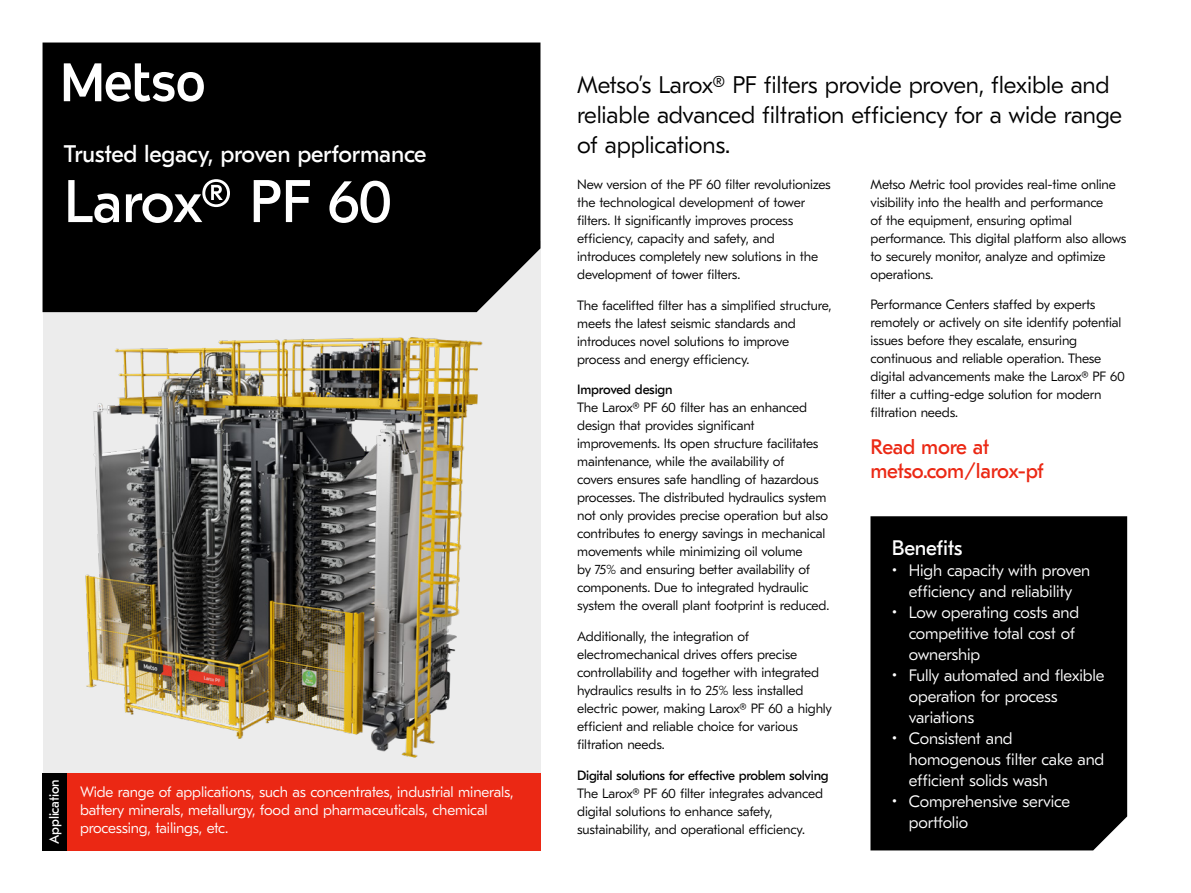
<style>
.page{position:relative;width:1191px;height:893px;background:#fff}
.page>*{position:absolute;margin:0;border:0;box-sizing:border-box;transform-origin:0 0}
.t1{font:60px "GT Eesti LC Text";letter-spacing:-.02em;color:#fff}
.t2{font:300 24px/30px "GT Eesti LC Text";letter-spacing:-.01em;color:#000}
.t3{font:24px "GT Eesti LC Text";letter-spacing:-.01em;color:#fff}
.t4{font:21px/24px "GT Eesti LC Text";letter-spacing:-.02em;color:#eb2814}
.t5{font:21px "GT Eesti LC Text";letter-spacing:-.02em;color:#fff}
.t6{font:300 16.5px/21px "GT Eesti LC Text";letter-spacing:-.01em;color:#fff}
.t7{font:300 15px/18px "GT Eesti LC Text";letter-spacing:-.01em;color:#fff}
.t8{font:300 13.5px/18px "GT Eesti LC Text";letter-spacing:-.01em;color:#000}
.t9{font:13.5px "GT Eesti LC Text";letter-spacing:-.02em;color:#000}
.t10{font:13.5px "GT Eesti LC Text";letter-spacing:-.01em;color:#fff}
</style>
<div class="page">
<img style="left:43px;top:312px;width:497px;height:461px">
<div style="left:43px;top:43px;width:497px;height:269px;background:#000"></div>
<svg style="left:64px;top:63px;width:140px;height:39px"></svg>
<div style="left:870px;top:516px;width:257px;height:334px;background:#000"></div>
<div style="left:67px;top:773px;width:473px;height:77px;background:#eb2814"></div>
<div style="left:43px;top:773px;width:24px;height:77px;background:#000"></div>
<h2 class="t3" style="left:64px;top:140px;width:364px">Trusted legacy, proven performance</h2>
<h1 class="t1" style="left:64px;top:168px;width:330px">Larox® PF 60</h1>
<p class="t10" style="left:47px;top:844px;width:66px;rotate:-90deg">Application</p>
<p class="t7" style="left:80px;top:783px;width:435px">Wide range of applications, such as concentrates, industrial minerals, battery minerals, metallurgy, food and pharmaceuticals, chemical processing, tailings, etc.</p>
<h2 class="t2" style="left:577px;top:70px;width:546px">Metso’s Larox® PF filters provide proven, flexible and reliable advanced filtration efficiency for a wide range of applications.</h2>
<p class="t8" style="left:577px;top:175px;width:255px">New version of the PF 60 filter revolutionizes the technological development of tower filters. It significantly improves process efficiency, capacity and safety, and introduces completely new solutions in the development of tower filters.</p>
<p class="t8" style="left:577px;top:296px;width:256px">The facelifted filter has a simplified structure, meets the latest seismic standards and introduces novel solutions to improve process and energy efficiency.</p>
<p class="t9" style="left:577px;top:382px;width:97px">Improved design</p>
<p class="t8" style="left:577px;top:399px;width:254px">The Larox® PF 60 filter has an enhanced design that provides significant improvements. Its open structure facilitates maintenance, while the availability of<br>covers ensures safe handling of hazardous processes. The distributed hydraulics system not only provides precise operation but also contributes to energy savings in mechanical movements while minimizing oil volume<br>by 75% and ensuring better availability of components. Due to integrated hydraulic system the overall plant footprint is reduced.</p>
<p class="t8" style="left:577px;top:628px;width:256px">Additionally, the integration of electromechanical drives offers precise controllability and together with integrated hydraulics results in to 25% less installed electric power, making Larox® PF 60 a highly efficient and reliable choice for various filtration needs.</p>
<p class="t9" style="left:577px;top:768px;width:253px">Digital solutions for effective problem solving</p>
<p class="t8" style="left:577px;top:784px;width:247px">The Larox® PF 60 filter integrates advanced digital solutions to enhance safety, sustainability, and operational efficiency.</p>
<p class="t8" style="left:870px;top:175px;width:257px">Metso Metric tool provides real-time online visibility into the health and performance<br>of the equipment, ensuring optimal performance. This digital platform also allows to securely monitor, analyze and optimize operations.</p>
<p class="t8" style="left:870px;top:296px;width:256px">Performance Centers staffed by experts remotely or actively on site identify potential issues before they escalate, ensuring continuous and reliable operation. These digital advancements make the Larox® PF 60 filter a cutting-edge solution for modern filtration needs.</p>
<h3 class="t4" style="left:870px;top:435px;width:175px">Read more at metso.com/larox-pf</h3>
<h3 class="t5" style="left:891px;top:536px;width:72px">Benefits</h3>
<p class="t6" style="left:891px;top:560px;width:200px;text-align:center">• High capacity with proven efficiency and reliability</p>
<p class="t6" style="left:908px;top:602px;width:172px;text-indent:-17px">• Low operating costs and competitive total cost of ownership</p>
<p class="t6" style="left:908px;top:665px;width:197px;text-indent:-17px">• Fully automated and flexible operation for process variations</p>
<p class="t6" style="left:908px;top:728px;width:197px;text-indent:-17px">• Consistent and homogenous filter cake and efficient solids wash</p>
<p class="t6" style="left:908px;top:791px;width:163px;text-indent:-17px">• Comprehensive service portfolio</p>
</div>
